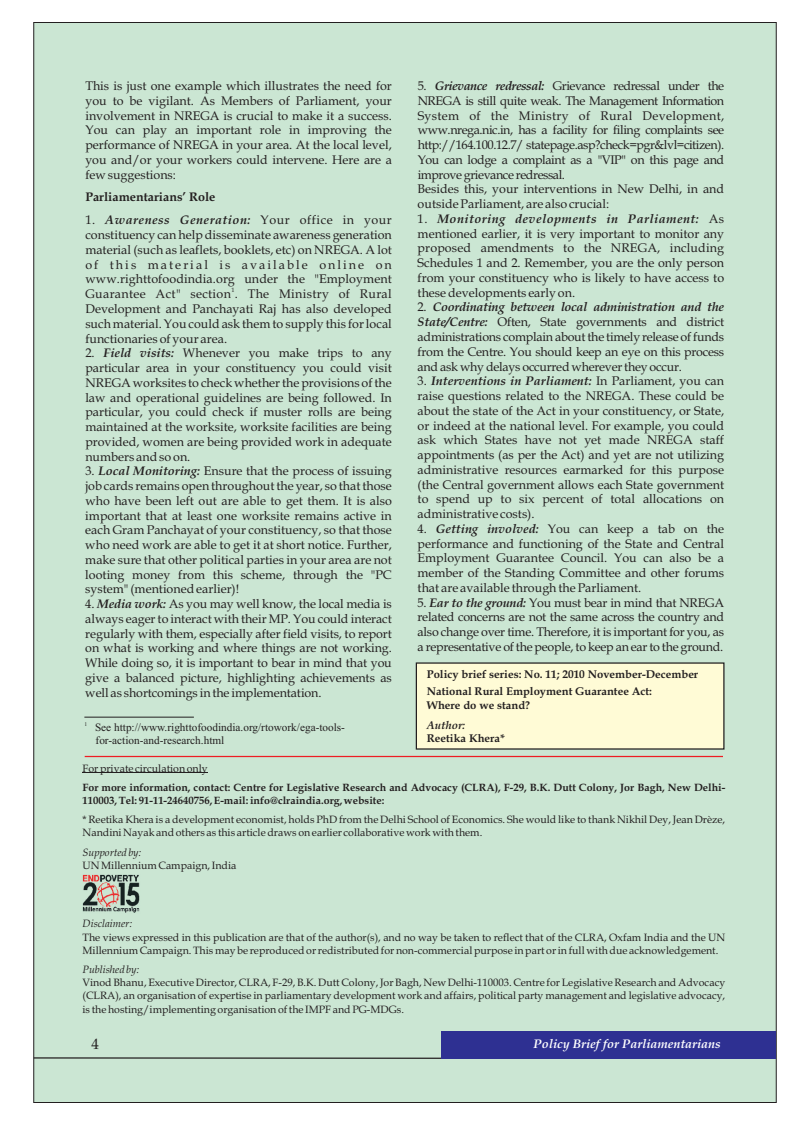
<style>
.page{position:relative;width:810px;height:1125px;background:#fff}
.page>*{position:absolute;margin:0;border:0;box-sizing:border-box;transform-origin:0 0}
.t1{font:700 16.25px "CG Omega";color:#fff}
.t2{font:15px "Book Antiqua";color:#231f20}
.t3{font:12.5px/14.8px "Book Antiqua";color:#231f20;text-align:justify}
.t4{font:12.5px/14.8px "Book Antiqua";letter-spacing:-.035em;color:#231f20}
.t5{font:italic 700 12.5px "Book Antiqua";color:#fff}
.t6{font:700 12.5px "Book Antiqua";color:#231f20}
.t7{font:700 11.25px/17.4px "Book Antiqua";color:#231f20}
.t8{font:11.25px/12.5px "Times New Roman";color:#231f20}
.t9{font:italic 700 11.25px "Book Antiqua";color:#231f20}
.t10{font:10.62px/13.2px "Book Antiqua";color:#231f20}
.t11{font:700 10.62px/12.6px "Book Antiqua";color:#231f20}
.t12{font:italic 10.62px "Book Antiqua";color:#231f20}
.t13{font:6.25px "Book Antiqua";color:#231f20}
.t14{font:5.62px "Times New Roman";color:#231f20}
.s1{font-weight:700;font-style:italic}
</style>
<div class="page">
<div style="left:33px;top:22px;width:744px;height:1081px;background:#cbe6d3"></div>
<hr style="left:34px;top:1057px;width:407px;height:2px;background:#231f20">
<div style="left:441px;top:1031px;width:335px;height:27px;background:#2e3092"></div>
<hr style="left:85px;top:756px;width:638px;height:1px;background:#ee1d23">
<div style="left:415px;top:662px;width:310px;height:88px;background:#fffbd6"></div>
<hr style="left:83px;top:773px;width:125px;height:1px;background:#231f20">
<img style="left:83px;top:875px;width:58px;height:38px">
<hr style="left:84px;top:717px;width:110px;height:1px;background:#231f20">
<p class="t3" style="left:85px;top:80px;width:308px">This is just one example which illustrates the need for you to be vigilant. As Members of Parliament, your involvement in NREGA is crucial to make it a success.<br>You can play an important role in improving the performance of NREGA in your area. At the local level, you and/or your workers could intervene. Here are a few suggestions:</p>
<p class="t6" style="left:85px;top:192px;width:132px">Parliamentarians’ Role</p>
<p class="t3" style="left:85px;top:214px;width:308px">1. <span class="s1">Awareness Generation:</span> Your office in your constituency can help disseminate awareness generation material (such as leaflets, booklets, etc) on NREGA. A lot of this material is available online on www.righttofoodindia.org under the "Employment</p>
<p class="t13" style="left:231px;top:287px;width:5px">1</p>
<p class="t3" style="left:85px;top:288px;width:308px">Guarantee Act" section . The Ministry of Rural Development and Panchayati Raj has also developed such material. You could ask them to supply this for local functionaries of your area.</p>
<p class="t3" style="left:85px;top:347px;width:308px">2. <span class="s1">Field visits:</span> Whenever you make trips to any particular area in your constituency you could visit NREGA worksites to check whether the provisions of the law and operational guidelines are being followed. In particular, you could check if muster rolls are being maintained at the worksite, worksite facilities are being provided, women are being provided work in adequate numbers and so on.</p>
<p class="t3" style="left:85px;top:465px;width:308px">3. <span class="s1">Local Monitoring:</span> Ensure that the process of issuing job cards remains open throughout the year, so that those who have been left out are able to get them. It is also important that at least one worksite remains active in each Gram Panchayat of your constituency, so that those who need work are able to get it at short notice. Further, make sure that other political parties in your area are not looting money from this scheme, through the "PC system" (mentioned earlier)!</p>
<p class="t3" style="left:85px;top:598px;width:308px">4. <span class="s1">Media work:</span> As you may well know, the local media is always eager to interact with their MP. You could interact regularly with them, especially after field visits, to report on what is working and where things are not working.<br>While doing so, it is important to bear in mind that you give a balanced picture, highlighting achievements as well as shortcomings in the implementation.</p>
<p class="t14" style="left:84px;top:722px;width:4px">1</p>
<p class="t8" style="left:95px;top:722px;width:251px">See http://www.righttofoodindia.org/rtowork/ega-tools&shy;for-action-and-research.html</p>
<p class="t4" style="left:418px;top:80px;width:308px">5. <span class="s1">Grievance redressal:</span> Grievance redressal under the NREGA is still quite weak. The Management Information System of the Ministry of Rural Development, www.nrega.nic.in, has a facility for filing complaints see http://164.100.12.7/ statepage.asp?check=pgr&amp;lvl=citizen).<br>You can lodge a complaint as a "VIP" on this page and improve grievance redressal.<br>Besides this, your interventions in New Delhi, in and outside Parliament, are also crucial:</p>
<p class="t3" style="left:418px;top:213px;width:308px">1. <span class="s1">Monitoring developments in Parliament:</span> As mentioned earlier, it is very important to monitor any proposed amendments to the NREGA, including Schedules 1 and 2. Remember, you are the only person from your constituency who is likely to have access to these developments early on.</p>
<p class="t3" style="left:418px;top:301px;width:308px">2. <span class="s1">Coordinating between local administration and the State/Centre:</span> Often, State governments and district administrations complain about the timely release of funds from the Centre. You should keep an eye on this process and ask why delays occurred wherever they occur.</p>
<p class="t3" style="left:418px;top:375px;width:308px">3. <span class="s1">Interventions in Parliament:</span> In Parliament, you can raise questions related to the NREGA. These could be about the state of the Act in your constituency, or State, or indeed at the national level. For example, you could ask which States have not yet made NREGA staff appointments (as per the Act) and yet are not utilizing administrative resources earmarked for this purpose (the Central government allows each State government to spend up to six percent of total allocations on administrative costs).</p>
<p class="t3" style="left:418px;top:523px;width:308px">4. <span class="s1">Getting involved:</span> You can keep a tab on the performance and functioning of the State and Central Employment Guarantee Council. You can also be a member of the Standing Committee and other forums that are available through the Parliament.</p>
<p class="t3" style="left:418px;top:596px;width:308px">5. <span class="s1">Ear to the ground:</span> You must bear in mind that NREGA related concerns are not the same across the country and also change over time. Therefore, it is important for you, as a representative of the people, to keep an ear to the ground.</p>
<p class="t7" style="left:427px;top:667px;width:273px">Policy brief series: No. 11; 2010 November-December<br>National Rural Employment Guarantee Act:</p>
<p class="t7" style="left:427px;top:697px;width:105px">Where do we stand?</p>
<p class="t9" style="left:427px;top:721px;width:40px">Author:</p>
<p class="t7" style="left:427px;top:731px;width:80px">Reetika Khera*</p>
<p class="t10" style="left:83px;top:763px;width:127px">For private circulation only</p>
<p class="t11" style="left:83px;top:782px;width:644px">For more information, contact: Centre for Legislative Research and Advocacy (CLRA), F-29, B.K. Dutt Colony, Jor Bagh, New Delhi-<br>110003, Tel: 91-11-24640756, E-mail: info@clraindia.org, website:</p>
<p class="t10" style="left:83px;top:814px;width:644px">* Reetika Khera is a development economist, holds PhD from the Delhi School of Economics. She would like to thank Nikhil Dey, Jean Drèze,<br>Nandini Nayak and others as this article draws on earlier collaborative work with them.</p>
<p class="t12" style="left:83px;top:848px;width:60px">Supported by:</p>
<p class="t10" style="left:83px;top:860px;width:155px">UN Millennium Campaign, India</p>
<p class="t12" style="left:83px;top:920px;width:51px">Disclaimer:</p>
<p class="t10" style="left:83px;top:932px;width:644px">The views expressed in this publication are that of the author(s), and no way be taken to reflect that of the CLRA, Oxfam India and the UN<br>Millennium Campaign. This may be reproduced or redistributed for non-commercial purpose in part or in full with due acknowledgement.</p>
<p class="t12" style="left:83px;top:965px;width:58px">Published by:</p>
<p class="t10" style="left:83px;top:977px;width:644px;text-align:justify">Vinod Bhanu, Executive Director, CLRA, F-29, B.K. Dutt Colony, Jor Bagh, New Delhi-110003. Centre for Legislative Research and Advocacy (CLRA), an organisation of expertise in parliamentary development work and affairs, political party management and legislative advocacy, is the hosting/implementing organisation of the IMPF and PG-MDGs.</p>
<p class="t2" style="left:92px;top:1038px;width:9px">4</p>
<h1 class="t1" style="left:473px;top:1037px;width:274px">IMPF Policy Brief for Parliamentarians</h1>
<p class="t5" style="left:534px;top:1038px;width:189px">Policy Brief for Parliamentarians</p>
</div>
